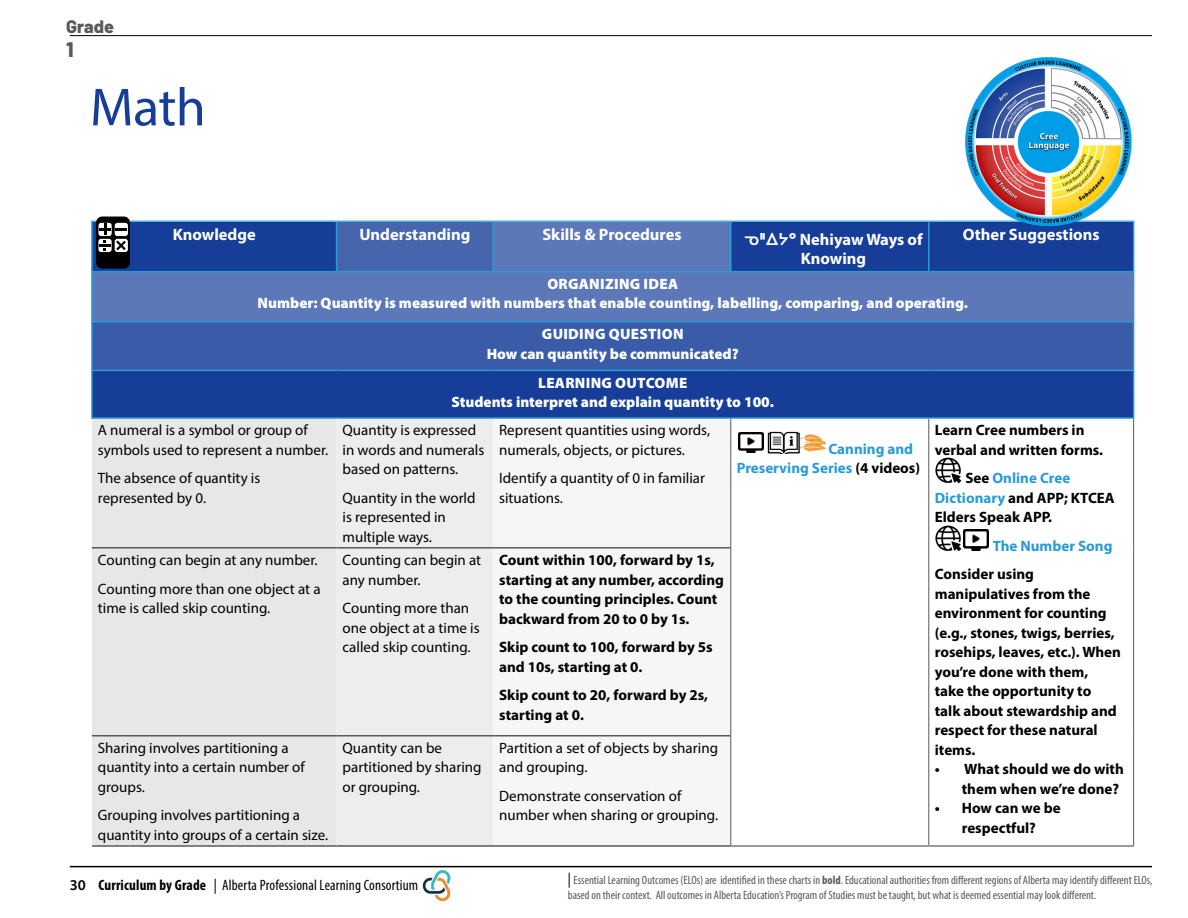
<style>
.page{position:relative;width:1188px;height:918px;background:#fff}
.page>*{position:absolute;margin:0;border:0;box-sizing:border-box;transform-origin:0 0}
.t1{font:54px "Myriad Pro";color:#163e99}
.t2{font:800 21px "Barlow";color:#58595b}
.t3{font:800 18px "Barlow";color:#58595b}
.t4{font:700 16.5px/19.5px "Myriad Pro";color:#fff;text-align:center}
.t5{font:15px/19.5px "Myriad Pro";color:#000}
.t6{font:700 15px/19.5px "Myriad Pro";color:#000}
.t7{font:900 15px/19.5px "Myriad Pro";color:#fff;text-align:center}
.t8{font:condensed 15px "Myriad Pro";letter-spacing:.01em;color:#000}
.t9{font:700 15px/19.5px "Myriad Pro";color:#289bd7}
.t10{font:condensed 12px/15px "Myriad Pro";color:#58595b}
.s1{font-family:"BC Sans"}
.s2{color:#289bd7}
.s3{color:#000}
.s4{font-weight:600;font-stretch:normal}
.s5{font-weight:700}
.s6{font-size:15px;color:#000}
</style>
<div class="page">
<hr style="left:70px;top:866px;width:1082px;height:1px;background:#000">
<hr style="left:70px;top:35px;width:1082px;height:1px;background:#000">
<img style="left:418px;top:867px;width:37px;height:35px">
<svg style="left:93px;top:222px;width:1040px;height:99px;background:#4565ae"></svg>
<div style="left:92px;top:322px;width:1042px;height:48px;background:#395ba8"></div>
<div style="left:92px;top:370px;width:1042px;height:48px;background:#163e99"></div>
<div style="left:92px;top:419px;width:245px;height:426px;background:#e6e7e8"></div>
<div style="left:337px;top:419px;width:156px;height:426px;background:#ededee"></div>
<svg style="left:731px;top:419px;width:258px;height:426px"></svg>
<hr style="left:91px;top:321px;width:246px;height:1px;background:#289bd7">
<hr style="left:337px;top:321px;width:156px;height:1px;background:#289bd7">
<hr style="left:493px;top:321px;width:238px;height:1px;background:#289bd7">
<hr style="left:731px;top:321px;width:198px;height:1px;background:#289bd7">
<hr style="left:929px;top:321px;width:205px;height:1px;background:#289bd7">
<hr style="left:91px;top:220px;width:246px;height:2px;background:#53afdf">
<hr style="left:337px;top:220px;width:156px;height:2px;background:#53afdf">
<hr style="left:493px;top:220px;width:238px;height:2px;background:#53afdf">
<hr style="left:91px;top:222px;width:2px;height:49px;background:#289bd7">
<hr style="left:336px;top:222px;width:1px;height:49px;background:#289bd7">
<hr style="left:492px;top:222px;width:2px;height:49px;background:#289bd7">
<hr style="left:91px;top:271px;width:246px;height:1px;background:#289bd7">
<hr style="left:337px;top:271px;width:156px;height:1px;background:#289bd7">
<hr style="left:493px;top:271px;width:238px;height:1px;background:#289bd7">
<hr style="left:91px;top:272px;width:2px;height:49px;background:#289bd7">
<hr style="left:1133px;top:272px;width:1px;height:49px;background:#289bd7">
<hr style="left:91px;top:322px;width:2px;height:48px;background:#289bd7">
<hr style="left:1133px;top:322px;width:1px;height:48px;background:#289bd7">
<hr style="left:730px;top:419px;width:1px;height:129px;background:#58595b">
<hr style="left:1133px;top:419px;width:1px;height:129px;background:#58595b">
<hr style="left:730px;top:548px;width:1px;height:188px;background:#58595b">
<hr style="left:1133px;top:548px;width:1px;height:188px;background:#58595b">
<hr style="left:730px;top:736px;width:1px;height:109px;background:#58595b">
<hr style="left:1133px;top:736px;width:1px;height:109px;background:#58595b">
<hr style="left:731px;top:220px;width:198px;height:2px;background:#53afdf">
<hr style="left:929px;top:220px;width:205px;height:2px;background:#53afdf">
<hr style="left:730px;top:222px;width:2px;height:49px;background:#289bd7">
<hr style="left:1133px;top:222px;width:1px;height:49px;background:#289bd7">
<hr style="left:731px;top:271px;width:198px;height:1px;background:#289bd7">
<hr style="left:929px;top:271px;width:205px;height:1px;background:#289bd7">
<hr style="left:731px;top:845px;width:198px;height:2px;background:#797a7d">
<hr style="left:929px;top:845px;width:205px;height:2px;background:#797a7d">
<hr style="left:92px;top:845px;width:245px;height:2px;background:#58595b">
<hr style="left:337px;top:845px;width:156px;height:2px;background:#58595b">
<hr style="left:493px;top:845px;width:238px;height:2px;background:#58595b">
<hr style="left:928px;top:419px;width:1px;height:129px;background:#58595b">
<hr style="left:928px;top:548px;width:1px;height:188px;background:#58595b">
<hr style="left:928px;top:736px;width:1px;height:109px;background:#58595b">
<hr style="left:928px;top:222px;width:2px;height:49px;background:#289bd7">
<hr style="left:91px;top:370px;width:246px;height:1px;background:#289bd7">
<hr style="left:91px;top:371px;width:2px;height:46px;background:#289bd7">
<hr style="left:337px;top:370px;width:156px;height:1px;background:#289bd7">
<hr style="left:493px;top:370px;width:238px;height:1px;background:#289bd7">
<hr style="left:731px;top:370px;width:198px;height:1px;background:#289bd7">
<hr style="left:929px;top:370px;width:205px;height:1px;background:#289bd7">
<hr style="left:1133px;top:371px;width:1px;height:46px;background:#289bd7">
<hr style="left:91px;top:417px;width:246px;height:2px;background:#289bd7">
<hr style="left:337px;top:417px;width:156px;height:2px;background:#289bd7">
<hr style="left:493px;top:417px;width:238px;height:2px;background:#289bd7">
<hr style="left:731px;top:417px;width:198px;height:2px;background:#289bd7">
<hr style="left:929px;top:417px;width:205px;height:2px;background:#289bd7">
<hr style="left:92px;top:547px;width:245px;height:2px;background:#58595b">
<hr style="left:337px;top:547px;width:156px;height:2px;background:#58595b">
<hr style="left:493px;top:547px;width:237px;height:2px;background:#58595b">
<hr style="left:92px;top:735px;width:245px;height:1px;background:#58595b">
<hr style="left:337px;top:735px;width:156px;height:1px;background:#58595b">
<hr style="left:493px;top:735px;width:237px;height:1px;background:#58595b">
<img style="left:738px;top:433px;width:25px;height:20px">
<img style="left:765px;top:428px;width:61px;height:26px">
<img style="left:935px;top:458px;width:27px;height:25px">
<img style="left:935px;top:525px;width:27px;height:26px">
<img style="left:964px;top:530px;width:25px;height:20px">
<img style="left:963px;top:57px;width:171px;height:170px">
<div style="left:97px;top:217px;width:32px;height:51px;background:#000;border-radius:6px"></div>
<div style="left:96px;top:217px;width:34px;height:51px;border:1px solid #000;border-radius:6px"></div>
<svg style="left:98px;top:223px;width:14px;height:13px"></svg>
<svg style="left:115px;top:223px;width:13px;height:13px"></svg>
<svg style="left:98px;top:239px;width:14px;height:13px"></svg>
<svg style="left:115px;top:239px;width:13px;height:13px"></svg>
<svg style="left:99px;top:224px;width:28px;height:27px"></svg>
<p class="t3" style="left:66px;top:13px;width:49px">Grade</p>
<h2 class="t2" style="left:66px;top:34px;width:9px">1</h2>
<h1 class="t1" style="left:90px;top:74px;width:117px">Math</h1>
<p class="t4" style="left:173px;top:224px;width:85px">Knowledge</p>
<p class="t4" style="left:359px;top:224px;width:113px">Understanding</p>
<p class="t4" style="left:542px;top:224px;width:141px">Skills &amp; Procedures</p>
<p class="t4" style="left:744px;top:229px;width:180px"><span class="s1">ᓀᐦᐃᔭᐤ</span> Nehiyaw Ways of<br>Knowing</p>
<p class="t4" style="left:963px;top:224px;width:138px">Other Suggestions</p>
<p class="t7" style="left:258px;top:273px;width:712px">ORGANIZING IDEA<br>Number: Quantity is measured with numbers that enable counting, labelling, comparing, and operating.</p>
<p class="t7" style="left:487px;top:324px;width:253px">GUIDING QUESTION<br>How can quantity be communicated?</p>
<p class="t7" style="left:451px;top:372px;width:324px">LEARNING OUTCOME<br>Students interpret and explain quantity to 100.</p>
<p class="t5" style="left:98px;top:420px;width:232px">A numeral is a symbol or group of symbols used to represent a number.</p>
<p class="t5" style="left:98px;top:468px;width:164px">The absence of quantity is represented by 0.</p>
<p class="t5" style="left:343px;top:420px;width:143px">Quantity is expressed in words and numerals based on patterns.</p>
<p class="t5" style="left:343px;top:488px;width:135px">Quantity in the world is represented in multiple ways.</p>
<p class="t5" style="left:499px;top:420px;width:212px">Represent quantities using words, numerals, objects, or pictures.</p>
<p class="t5" style="left:499px;top:468px;width:207px">Identify a quantity of 0 in familiar situations.</p>
<p class="t6" style="left:935px;top:420px;width:170px">Learn Cree numbers in verbal and written forms.</p>
<p class="t6" style="left:935px;top:468px;width:182px;text-indent:31px">See <span class="s2">Online Cree<br>Dictionary</span> and APP; KTCEA<br>Elders Speak APP.</p>
<p class="t9" style="left:993px;top:536px;width:121px">The Number Song</p>
<p class="t6" style="left:935px;top:564px;width:188px">Consider using manipulatives from the environment for counting (e.g., stones, twigs, berries, rosehips, leaves, etc.). When you’re done with them, take the opportunity to<br>talk about stewardship and respect for these natural items.</p>
<p class="t6" style="left:962px;top:759px;width:164px;text-indent:-27px">• What should we do with them when we’re done?</p>
<p class="t6" style="left:935px;top:798px;width:127px;text-align:center">• How can we be respectful?</p>
<p class="t9" style="left:737px;top:438px;width:185px;text-indent:92px">Canning and<br>Preserving Series <span class="s3">(4 videos)</span></p>
<p class="t6" style="left:499px;top:550px;width:226px">Count within 100, forward by 1s, starting at any number, according to the counting principles. Count backward from 20 to 0 by 1s.</p>
<p class="t6" style="left:499px;top:637px;width:215px">Skip count to 100, forward by 5s and 10s, starting at 0.</p>
<p class="t6" style="left:499px;top:685px;width:210px">Skip count to 20, forward by 2s, starting at 0.</p>
<p class="t5" style="left:98px;top:546px;width:224px;line-height:28.5px">Counting can begin at any number.<br>Counting more than one object at a</p>
<p class="t5" style="left:98px;top:598px;width:174px">time is called skip counting.</p>
<p class="t5" style="left:343px;top:550px;width:140px">Counting can begin at any number.</p>
<p class="t5" style="left:343px;top:598px;width:139px">Counting more than one object at a time is called skip counting.</p>
<p class="t5" style="left:343px;top:738px;width:141px">Quantity can be partitioned by sharing or grouping.</p>
<p class="t5" style="left:499px;top:738px;width:220px">Partition a set of objects by sharing and grouping.</p>
<p class="t5" style="left:98px;top:738px;width:208px">Sharing involves partitioning a quantity into a certain number of groups.</p>
<p class="t5" style="left:98px;top:805px;width:232px">Grouping involves partitioning a quantity into groups of a certain size.</p>
<p class="t5" style="left:499px;top:786px;width:220px">Demonstrate conservation of number when sharing or grouping.</p>
<p class="t8" style="left:70px;top:876px;width:350px"><span class="s4">30</span> <span class="s5">Curriculum by Grade</span> | Alberta Professional Learning Consortium</p>
<p class="t10" style="left:568px;top:872px;width:586px"><span class="s6">|</span> Essential Learning Outcomes (ELOs) are identified in these charts in <span class="s5">bold</span>. Educational authorities from different regions of Alberta may identify different ELOs, based on their context. All outcomes in Alberta Education’s Program of Studies must be taught, but what is deemed essential may look different.</p>
</div>
